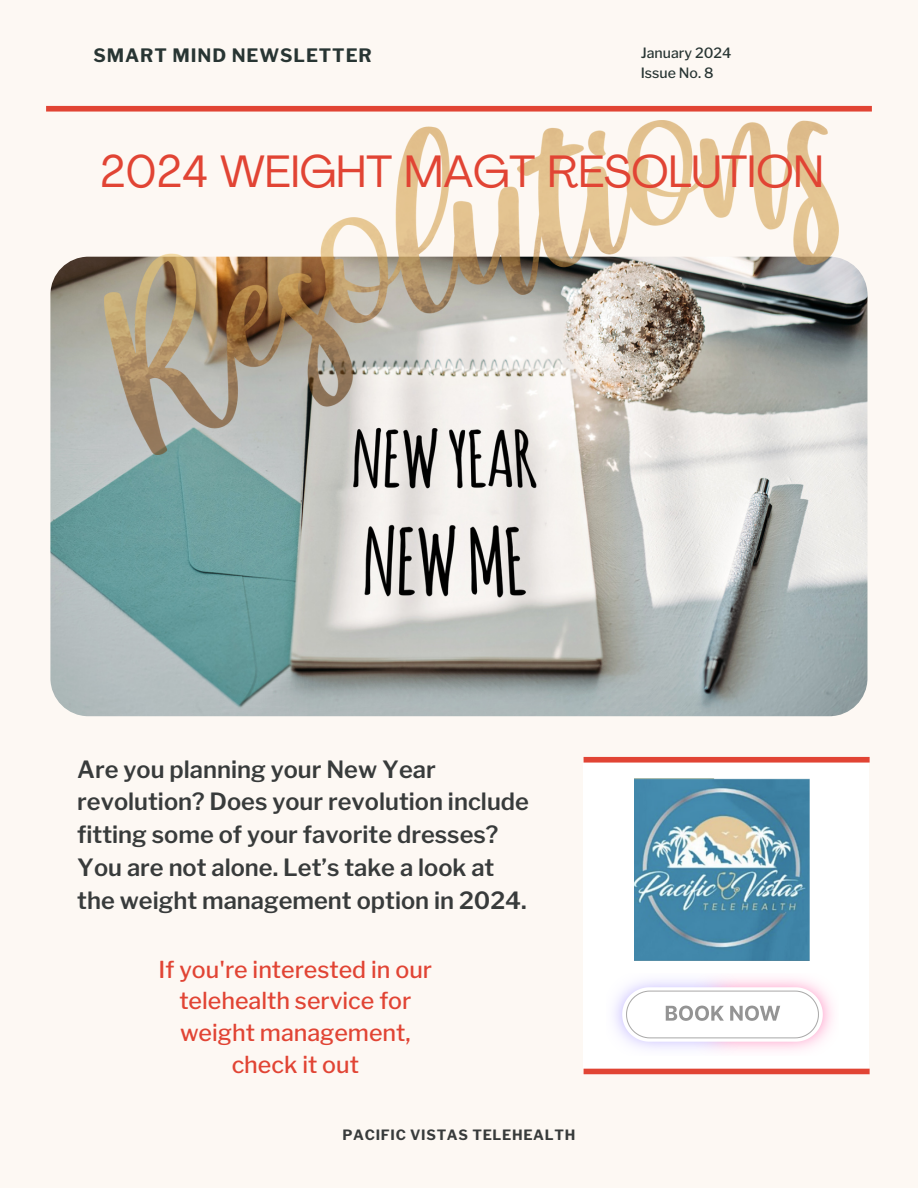
<style>
.page{position:relative;width:918px;height:1188px;background:#fdf8f3}
.page>*{position:absolute;margin:0;border:0;box-sizing:border-box;transform-origin:0 0}
.t1{font:44.7px "Agrandir";color:#e14434}
.t2{font:600 23.55px/32.7px "Libre Franklin";color:#383b3b}
.t3{font:500 23.25px/31.7px "Libre Franklin";color:#e14434;text-align:center}
.t4{font:700 18.3px "Libre Franklin";letter-spacing:.05em;color:#283533}
.t5{font:700 14.1px "Libre Franklin";letter-spacing:.05em;color:#383b3b}
.t6{font:500 14.1px "Libre Franklin";color:#283533}
</style>
<div class="page">
<div style="left:46px;top:106px;width:826px;height:6px;background:#e14434"></div>
<div style="left:584px;top:760px;width:285px;height:315px;background:#fff"></div>
<div style="left:584px;top:757px;width:286px;height:6px;background:#e14434"></div>
<div style="left:584px;top:1069px;width:286px;height:5px;background:#e14434"></div>
<img style="left:50px;top:257px;width:817px;height:459px;border-radius:38px">
<svg style="left:622px;top:987px;width:201px;height:55px"></svg>
<img style="left:634px;top:779px;width:176px;height:181px">
<img style="left:104px;top:120px;width:735px;height:335px">
<p class="t4" style="left:94px;top:45px;width:280px">SMART MIND NEWSLETTER</p>
<p class="t6" style="left:641px;top:45px;width:92px">January 2024</p>
<p class="t6" style="left:641px;top:64px;width:74px">Issue No. 8</p>
<p class="t1" style="left:100px;top:153px;width:725px">2024 WEIGHT MAGT RESOLUTION</p>
<p class="t2" style="left:77px;top:753px;width:453px">Are you planning your New Year revolution? Does your revolution include fitting some of your favorite dresses?<br>You are not alone. Let’s take a look at the weight management option in 2024.</p>
<p class="t3" style="left:159px;top:953px;width:275px">If you're interested in our telehealth service for weight management, check it out</p>
<p class="t5" style="left:343px;top:1126px;width:234px">PACIFIC VISTAS TELEHEALTH</p>
</div>
